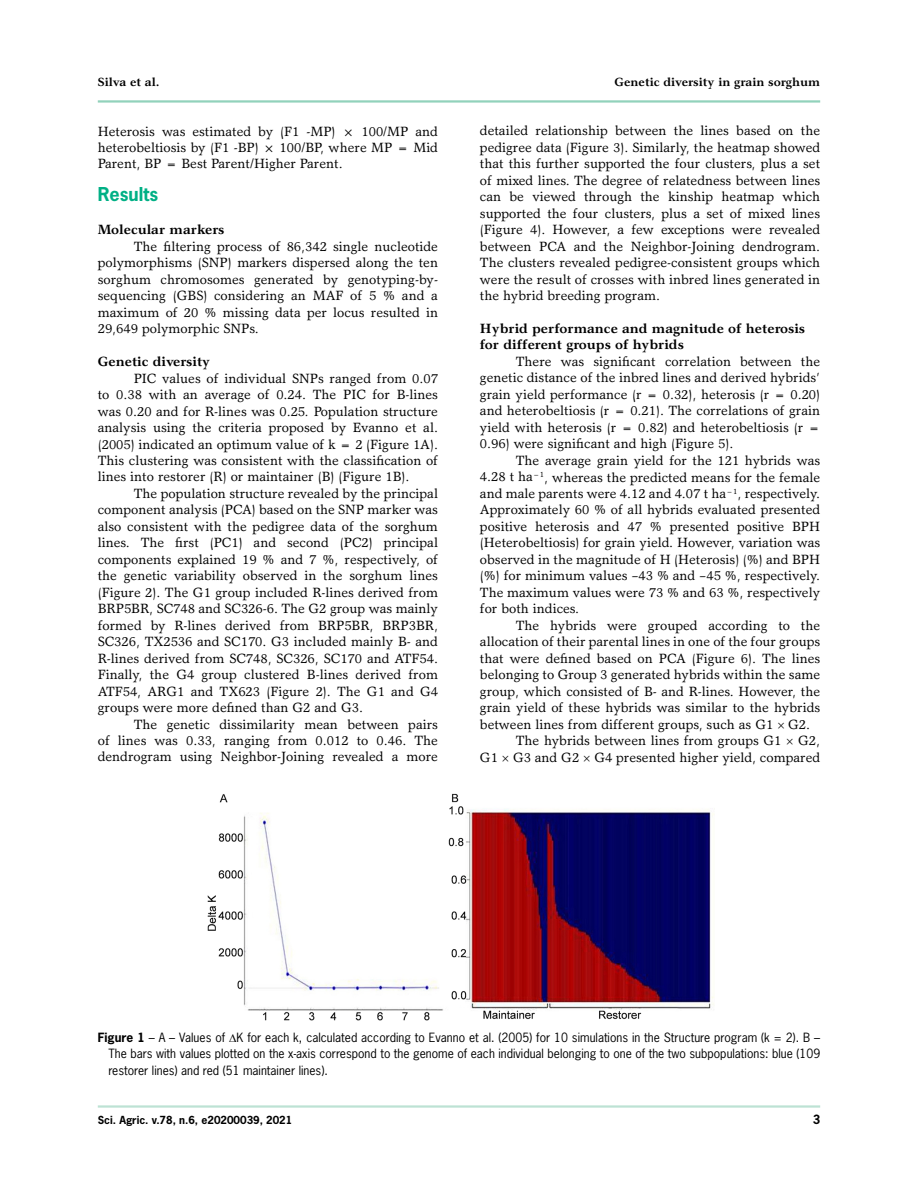
<style>
.page{position:relative;width:918px;height:1188px;background:#fff}
.page>*{position:absolute;margin:0;border:0;box-sizing:border-box;transform-origin:0 0}
.t1{font:700 18px "News Gothic";color:#00b085}
.t2{font:13.5px/16.5px "Garth Graphic";color:#000;text-align:justify}
.t3{font:700 13.5px/16.5px "Garth Graphic";color:#000}
.t4{font:12px/16.5px "News Gothic";color:#000;text-align:justify}
.t5{font:700 12px "Garth Graphic";color:#000}
.t6{font:700 12px "News Gothic";color:#000}
.t7{font:700 10.5px "News Gothic";color:#000}
.s1{font-style:italic}
.s2{font-weight:700}
</style>
<div class="page">
<hr style="left:98px;top:1105px;width:722px;height:3px;background:#bde2d4">
<hr style="left:98px;top:100px;width:722px;height:3px;background:#92d2bb">
<img style="left:207px;top:793px;width:507px;height:228px">
<p class="t5" style="left:98px;top:75px;width:63px">Silva et al.</p>
<p class="t5" style="left:615px;top:75px;width:207px">Genetic diversity in grain sorghum</p>
<p class="t2" style="left:98px;top:123px;width:342px">Heterosis was estimated by (F1 -MP) × 100/MP and heterobeltiosis by (F1 -BP) × 100/BP, where MP = Mid Parent, BP = Best Parent/Higher Parent.</p>
<h1 class="t1" style="left:98px;top:183px;width:62px">Results</h1>
<p class="t3" style="left:98px;top:221px;width:128px">Molecular markers</p>
<p class="t2" style="left:98px;top:238px;width:342px;text-indent:36px">The filtering process of 86,342 single nucleotide polymorphisms (SNP) markers dispersed along the ten sorghum chromosomes generated by genotyping-by&shy;sequencing (GBS) considering an MAF of 5 % and a maximum of 20 % missing data per locus resulted in 29,649 polymorphic SNPs.</p>
<p class="t3" style="left:98px;top:353px;width:114px">Genetic diversity</p>
<p class="t2" style="left:98px;top:370px;width:342px;text-indent:36px">PIC values of individual SNPs ranged from 0.07 to 0.38 with an average of 0.24. The PIC for B-lines was 0.20 and for R-lines was 0.25<span class="s1">.</span> Population structure analysis using the criteria proposed by Evanno et al. (2005) indicated an optimum value of k = 2 (Figure 1A).<br>This clustering was consistent with the classification of lines into restorer (R) or maintainer (B) (Figure 1B).</p>
<p class="t2" style="left:98px;top:485px;width:342px;text-indent:36px">The population structure revealed by the principal component analysis (PCA) based on the SNP marker was also consistent with the pedigree data of the sorghum lines. The first (PC1) and second (PC2) principal components explained 19 % and 7 %, respectively, of the genetic variability observed in the sorghum lines (Figure 2). The G1 group included R-lines derived from BRP5BR, SC748 and SC326-6. The G2 group was mainly formed by R-lines derived from BRP5BR, BRP3BR, SC326, TX2536 and SC170. G3 included mainly B- and R-lines derived from SC748, SC326, SC170 and ATF54.<br>Finally, the G4 group clustered B-lines derived from ATF54, ARG1 and TX623 (Figure 2). The G1 and G4 groups were more defined than G2 and G3.</p>
<p class="t2" style="left:98px;top:716px;width:342px;text-indent:36px">The genetic dissimilarity mean between pairs of lines was 0.33, ranging from 0.012 to 0.46. The dendrogram using Neighbor-Joining revealed a more</p>
<p class="t2" style="left:480px;top:122px;width:342px">detailed relationship between the lines based on the pedigree data (Figure 3). Similarly, the heatmap showed that this further supported the four clusters, plus a set of mixed lines. The degree of relatedness between lines can be viewed through the kinship heatmap which supported the four clusters, plus a set of mixed lines (Figure 4). However, a few exceptions were revealed between PCA and the Neighbor-Joining dendrogram.<br>The clusters revealed pedigree-consistent groups which were the result of crosses with inbred lines generated in the hybrid breeding program.</p>
<p class="t3" style="left:480px;top:320px;width:327px">Hybrid performance and magnitude of heterosis for different groups of hybrids</p>
<p class="t2" style="left:480px;top:353px;width:342px;text-indent:36px">There was significant correlation between the genetic distance of the inbred lines and derived hybrids’ grain yield performance (r = 0.32), heterosis (r = 0.20) and heterobeltiosis (r = 0.21). The correlations of grain yield with heterosis (r = 0.82) and heterobeltiosis (r = 0.96) were significant and high (Figure 5).</p>
<p class="t2" style="left:480px;top:452px;width:342px;text-indent:36px">The average grain yield for the 121 hybrids was 4.28 t ha<sup>−1</sup>, whereas the predicted means for the female and male parents were 4.12 and 4.07 t ha<sup>−1</sup>, respectively.<br>Approximately 60 % of all hybrids evaluated presented positive heterosis and 47 % presented positive BPH (Heterobeltiosis) for grain yield. However, variation was observed in the magnitude of H (Heterosis) (%) and BPH (%) for minimum values –43 % and –45 %, respectively.<br>The maximum values were 73 % and 63 %, respectively for both indices.</p>
<p class="t2" style="left:516px;top:617px;width:306px">The hybrids were grouped according to the</p>
<p class="t2" style="left:480px;top:633px;width:342px">allocation of their parental lines in one of the four groups</p>
<p class="t2" style="left:480px;top:650px;width:342px">that were defined based on PCA (Figure 6). The lines</p>
<p class="t2" style="left:480px;top:666px;width:342px">belonging to Group 3 generated hybrids within the same</p>
<p class="t2" style="left:480px;top:683px;width:342px">group, which consisted of B- and R-lines. However, the</p>
<p class="t2" style="left:480px;top:699px;width:342px">grain yield of these hybrids was similar to the hybrids</p>
<p class="t2" style="left:480px;top:716px;width:332px">between lines from different groups, such as G1 G2.</p>
<p class="t2" style="left:516px;top:732px;width:306px">The hybrids between lines from groups G1 G2,</p>
<p class="t2" style="left:480px;top:749px;width:342px">G1 G3 and G2 G4 presented higher yield, compared</p>
<p class="t4" style="left:108px;top:1029px;width:713px;text-indent:-11px"><span class="s2">Figure 1</span> – A – Values of ∆K for each k, calculated according to Evanno et al. (2005) for 10 simulations in the Structure program (k = 2). B – The bars with values plotted on the x-axis correspond to the genome of each individual belonging to one of the two subpopulations: blue (109 restorer lines) and red (51 maintainer lines).</p>
<p class="t7" style="left:98px;top:1113px;width:196px">Sci. Agric. v.78, n.6, e20200039, 2021</p>
<p class="t6" style="left:813px;top:1111px;width:9px">3</p>
</div>
